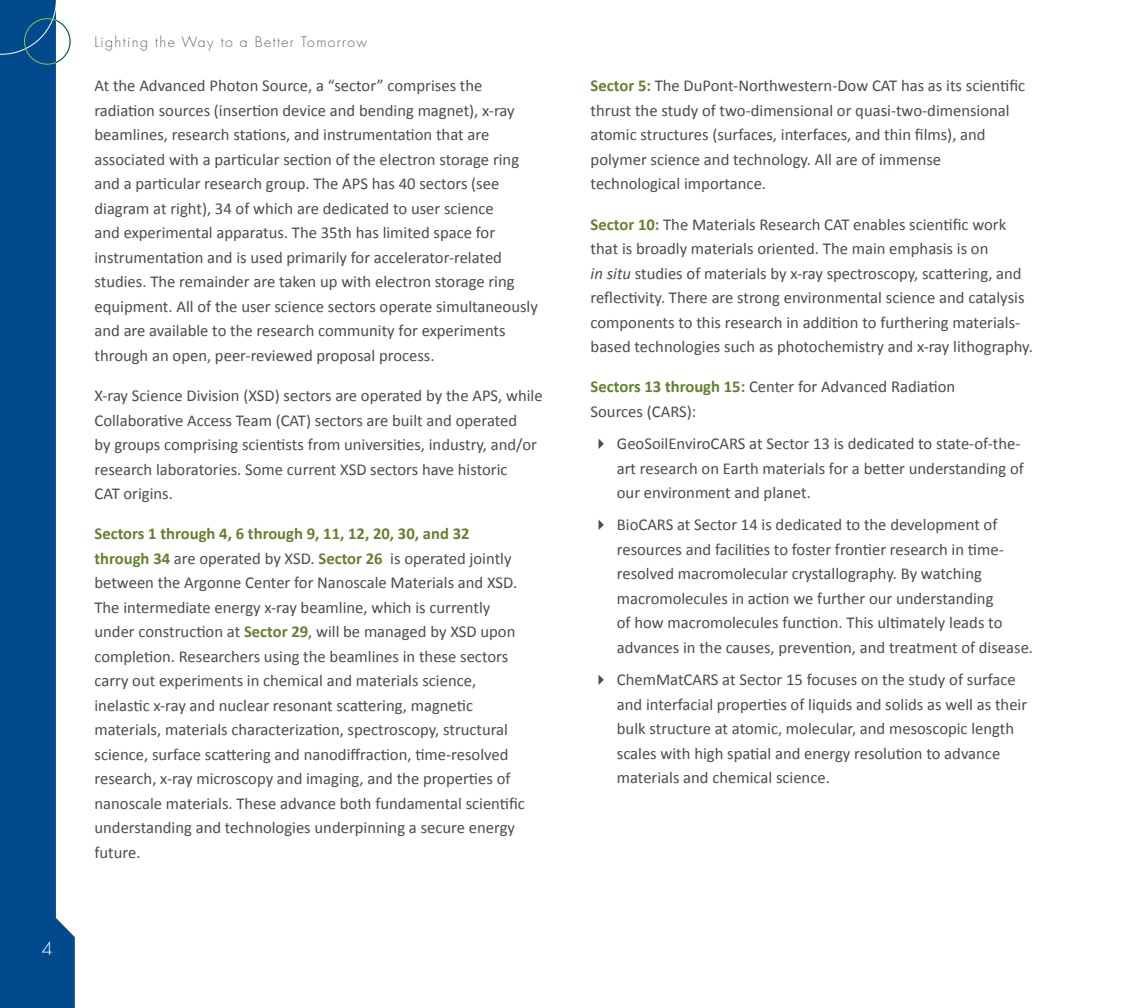
<style>
.page{position:relative;width:1134px;height:1008px;background:#fff}
.page>*{position:absolute;margin:0;border:0;box-sizing:border-box;transform-origin:0 0}
.t1{font:300 17.5px "Futura";color:#fff}
.body{font:16.62px/24.5px "Calibri";color:#4b4c4d}
.bullets{font:16.62px/24.5px "Calibri";color:#4b4c4d}
.bullet_last{font:16.62px/24.5px "Calibri";color:#4b4c4d}
.bullet_list{font:16.62px/24.5px "Calibri";color:#4b4c4d}
.t2{font:300 14px "Futura";letter-spacing:.1em;color:#636366}
.s1{font-weight:700;color:#648030}
.s2{font-style:italic}
</style>
<div class="page">
<svg style="left:0;top:64px;width:75px;height:944px;fill:#004a8d"></svg>
<svg style="left:0;top:0;width:71px;height:64px"></svg>
<p class="t1" style="left:42px;top:938px;width:12px">4</p>
<p class="t2" style="left:94px;top:33px;width:274px">Lighting the Way to a Better Tomorrow</p>
<p class="body" style="left:94px;top:73px;width:445px">At the Advanced Photon Source, a “sector” comprises the radiation sources (insertion device and bending magnet), x-ray beamlines, research stations, and instrumentation that are associated with a particular section of the electron storage ring and a particular research group. The APS has 40 sectors (see diagram at right), 34 of which are dedicated to user science<br>and experimental apparatus. The 35th has limited space for instrumentation and is used primarily for accelerator-related studies. The remainder are taken up with electron storage ring equipment. All of the user science sectors operate simultaneously and are available to the research community for experiments through an open, peer-reviewed proposal process.</p>
<p class="body" style="left:94px;top:382px;width:450px">X-ray Science Division (XSD) sectors are operated by the APS, while Collaborative Access Team (CAT) sectors are built and operated<br>by groups comprising scientists from universities, industry, and/or research laboratories. Some current XSD sectors have historic<br>CAT origins.</p>
<p class="body" style="left:94px;top:521px;width:432px"><span class="s1">Sectors 1 through 4, 6 through 9, 11, 12, 20, 30, and 32 through 34</span> are operated by XSD. <span class="s1">Sector 26</span> is operated jointly between the Argonne Center for Nanoscale Materials and XSD.<br>The intermediate energy x-ray beamline, which is currently under construction at <span class="s1">Sector 29</span>, will be managed by XSD upon completion. Researchers using the beamlines in these sectors carry out experiments in chemical and materials science, inelastic x-ray and nuclear resonant scattering, magnetic materials, materials characterization, spectroscopy, structural science, surface scattering and nanodiffraction, time-resolved research, x-ray microscopy and imaging, and the properties of nanoscale materials. These advance both fundamental scientific understanding and technologies underpinning a secure energy future.</p>
<p class="body" style="left:591px;top:73px;width:436px"><span class="s1">Sector 5:</span> The DuPont-Northwestern-Dow CAT has as its scientific thrust the study of two-dimensional or quasi-two-dimensional atomic structures (surfaces, interfaces, and thin films), and polymer science and technology. All are of immense technological importance.</p>
<p class="body" style="left:591px;top:211px;width:444px"><span class="s1">Sector 10:</span> The Materials Research CAT enables scientific work that is broadly materials oriented. The main emphasis is on<br><span class="s2">in situ</span> studies of materials by x-ray spectroscopy, scattering, and reflectivity. There are strong environmental science and catalysis components to this research in addition to furthering materials&shy;based technologies such as photochemistry and x-ray lithography.</p>
<p class="bullet_list" style="left:591px;top:374px;width:366px"><span class="s1">Sectors 13 through 15:</span> Center for Advanced Radiation<br>Sources (CARS):</p>
<p class="bullets" style="left:617px;top:431px;width:408px">GeoSoilEnviroCARS at Sector 13 is dedicated to state-of-the&shy;art research on Earth materials for a better understanding of our environment and planet.</p>
<p class="bullets" style="left:617px;top:512px;width:418px">BioCARS at Sector 14 is dedicated to the development of resources and facilities to foster frontier research in time&shy;resolved macromolecular crystallography. By watching macromolecules in action we further our understanding<br>of how macromolecules function. This ultimately leads to advances in the causes, prevention, and treatment of disease.</p>
<p class="bullet_last" style="left:617px;top:667px;width:412px">ChemMatCARS at Sector 15 focuses on the study of surface and interfacial properties of liquids and solids as well as their bulk structure at atomic, molecular, and mesoscopic length scales with high spatial and energy resolution to advance materials and chemical science.</p>
</div>
